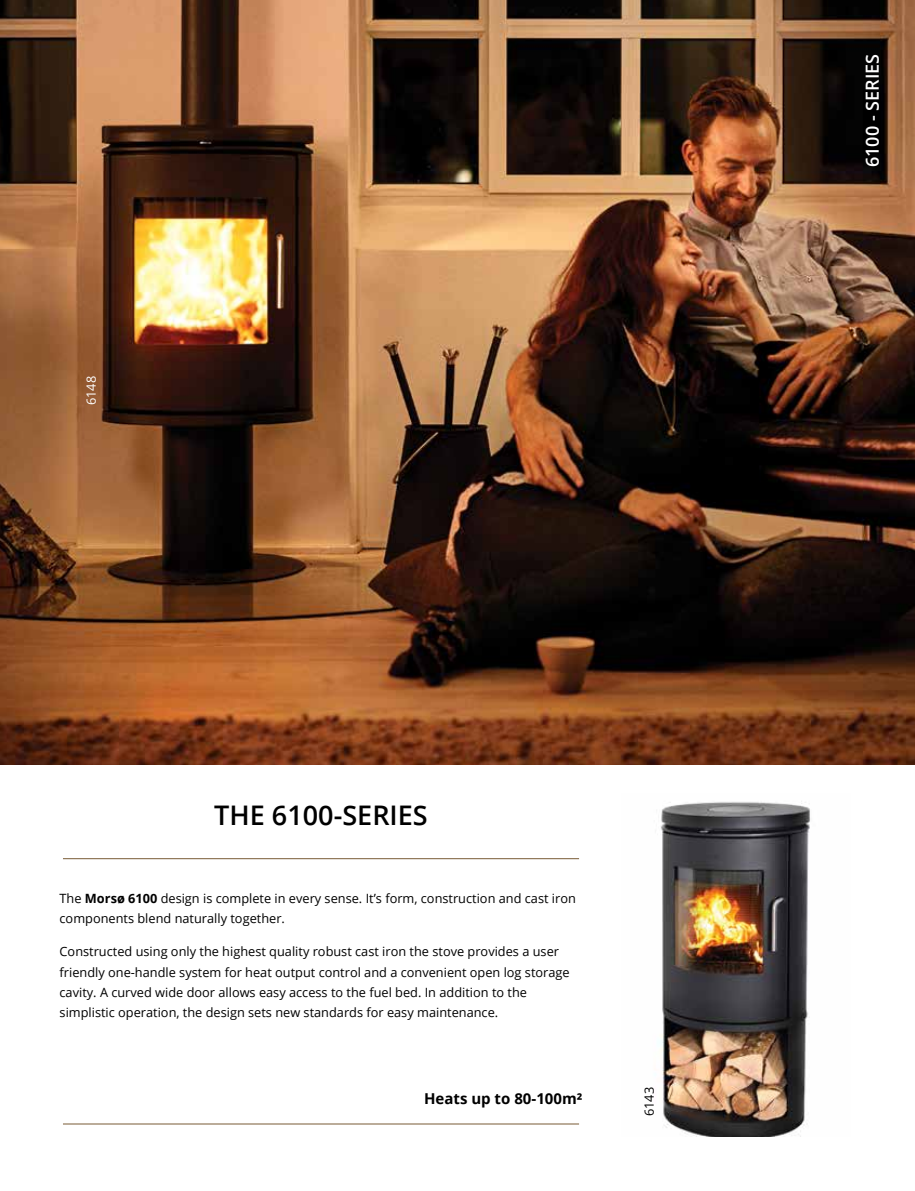
<style>
.page{position:relative;width:915px;height:1191px;background:#fff}
.page>*{position:absolute;margin:0;border:0;box-sizing:border-box;transform-origin:0 0}
.t1{font:600 27px "Open Sans";color:#000}
.t2{font:600 18px "Open Sans";color:#fff}
.t3{font:700 15px "Open Sans";color:#000}
.t4{font:12.75px/20.2px "Open Sans";color:#000}
.t5{font:12.75px "Open Sans";color:#fff}
.s1{font-weight:700}
</style>
<div class="page">
<img style="left:659px;top:801px;width:151px;height:336px">
<img style="left:0;top:0;width:914px;height:764px">
<hr style="left:63px;top:858px;width:516px;height:1px;background:#886d4b">
<hr style="left:63px;top:1123px;width:516px;height:1px;background:#886d4b">
<p class="t5" style="left:82px;top:405px;width:31px;rotate:-90deg">6148</p>
<h1 class="t1" style="left:214px;top:796px;width:215px">THE 6100-SERIES</h1>
<p class="t4" style="left:60px;top:888px;width:517px">The <span class="s1">Morsø 6100</span> design is complete in every sense. It’s form, construction and cast iron components blend naturally together.</p>
<p class="t4" style="left:60px;top:941px;width:511px">Constructed using only the highest quality robust cast iron the stove provides a user friendly one-handle system for heat output control and a convenient open log storage cavity. A curved wide door allows easy access to the fuel bed. In addition to the simplistic operation, the design sets new standards for easy maintenance.</p>
<p class="t3" style="left:424px;top:1088px;width:160px">Heats up to 80-100m²</p>
<p class="t4" style="left:638px;top:1116px;width:31px;rotate:-90deg">6143</p>
<h2 class="t2" style="left:859px;top:167px;width:115px;rotate:-90deg">6100 - SERIES</h2>
</div>
